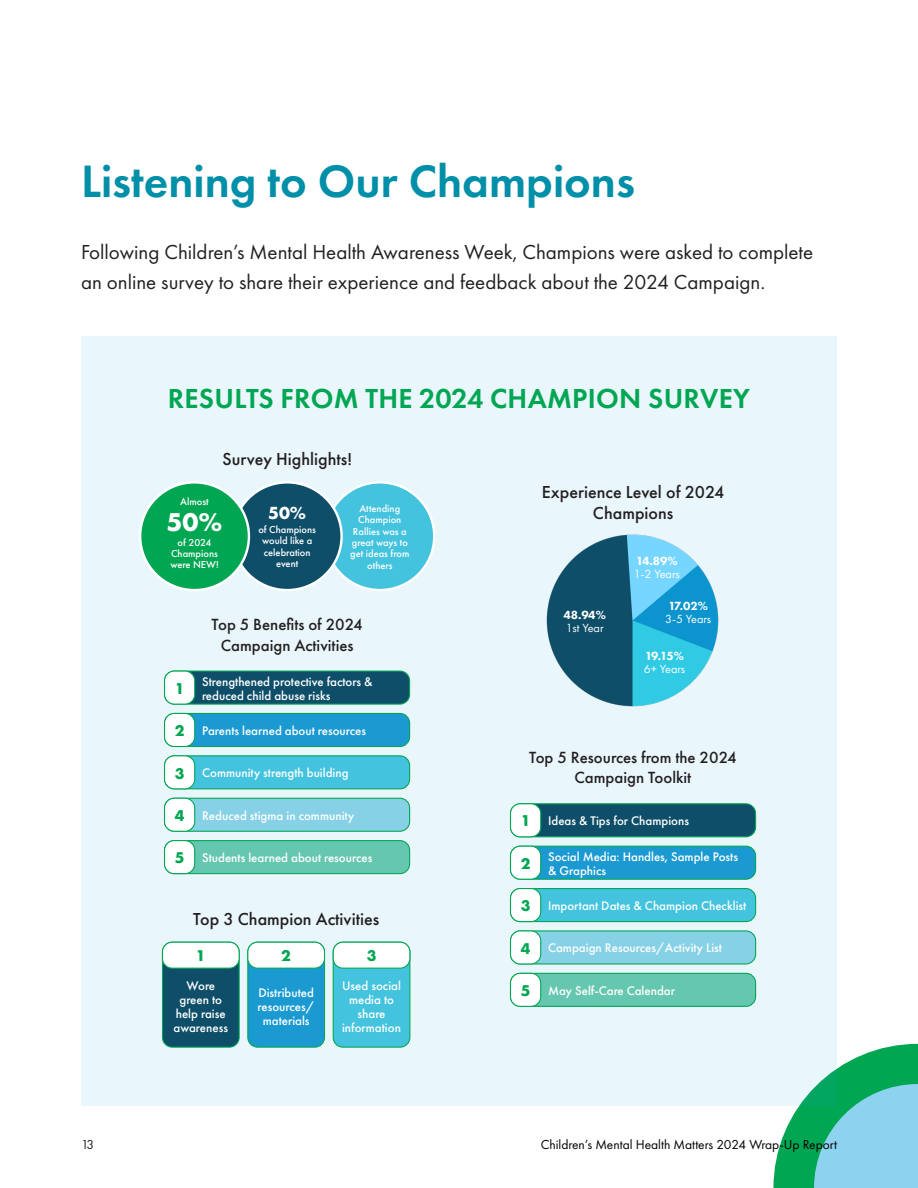
<style>
.page{position:relative;width:918px;height:1188px;background:#fff}
.page>*{position:absolute;margin:0;border:0;box-sizing:border-box;transform-origin:0 0}
.Header_1{font:600 47.1px "Futura PT";color:#008fa8}
.t1{font:600 28.5px "Futura PT";letter-spacing:.01em;color:#00a651}
.Champion_Survey_TEXT{font:700 26.7px "Futura PT";color:#fff}
.Copy_2{font:21px/30px "Futura PT";color:#231f20}
.Champion_Survey_TEXT-2{font:700 18.15px "Futura PT";color:#fff}
.Champion_Survey_H{font:500 18px/20.4px "Futura PT";color:#231f20;text-align:center}
.Copy_2-2{font:500 16.8px/20.4px "Futura PT";color:#231f20;text-align:center}
.t2{font:700 16.2px "Futura PT";color:#00a651}
.PAGE{font:13.5px "Futura PT";color:#000}
.PAGE-2{font:13.5px "Futura PT";color:#231f20}
.Champion_Survey_TEXT-3{font:500 12.9px/14.1px "Futura PT";color:#fff;text-align:center}
.Copy_2-3{font:12.3px/13px "Futura PT";color:#fff}
.Champion_Survey_TEXT-4{font:500 10.5px/11.4px "Futura PT";color:#fff;text-align:center}
.s1{font-weight:800}
</style>
<div class="page">
<svg style="left:773px;top:1044px;width:145px;height:144px;background:#5bc3ae"></svg>
<div style="left:81px;top:336px;width:756px;height:770px;background:#e9f6fc"></div>
<img style="left:546px;top:534px;width:173px;height:173px">
<div style="left:511px;top:846px;width:245px;height:33px;background:#1b9ad2;border-radius:10px"></div>
<div style="left:510px;top:846px;width:246px;height:34px;border:1px solid #00a651;border-radius:10px"></div>
<div style="left:511px;top:889px;width:245px;height:33px;background:#43c3de;border-radius:10px"></div>
<div style="left:510px;top:888px;width:246px;height:34px;border:1px solid #00a651;border-radius:10px"></div>
<div style="left:511px;top:931px;width:245px;height:33px;background:#87d1e6;border-radius:10px"></div>
<div style="left:510px;top:930px;width:246px;height:35px;border:1px solid #00a651;border-radius:10px"></div>
<div style="left:511px;top:973px;width:245px;height:33px;background:#66c7b1;border-radius:10px"></div>
<div style="left:510px;top:973px;width:246px;height:34px;border:1px solid #00a651;border-radius:10px"></div>
<div style="left:511px;top:846px;width:30px;height:33px;background:#fff;border-radius:10px"></div>
<div style="left:510px;top:846px;width:31px;height:34px;border:1px solid #00a651;border-radius:10px"></div>
<div style="left:511px;top:973px;width:30px;height:33px;background:#fff;border-radius:10px"></div>
<div style="left:510px;top:973px;width:31px;height:34px;border:1px solid #00a651;border-radius:10px"></div>
<div style="left:511px;top:889px;width:30px;height:33px;background:#fff;border-radius:10px"></div>
<div style="left:510px;top:888px;width:31px;height:34px;border:1px solid #00a651;border-radius:10px"></div>
<div style="left:511px;top:931px;width:30px;height:33px;background:#fff;border-radius:10px"></div>
<div style="left:510px;top:930px;width:31px;height:35px;border:1px solid #00a651;border-radius:10px"></div>
<div style="left:511px;top:804px;width:245px;height:33px;background:#0e4e69;border-radius:10px"></div>
<div style="left:510px;top:803px;width:246px;height:34px;border:1px solid #00a651;border-radius:10px"></div>
<div style="left:511px;top:804px;width:30px;height:33px;background:#fff;border-radius:10px"></div>
<div style="left:510px;top:803px;width:31px;height:34px;border:1px solid #00a651;border-radius:10px"></div>
<div style="left:165px;top:713px;width:245px;height:33px;background:#1b9ad2;border-radius:10px"></div>
<div style="left:164px;top:713px;width:246px;height:34px;border:1px solid #00a651;border-radius:10px"></div>
<div style="left:165px;top:756px;width:245px;height:33px;background:#43c3de;border-radius:10px"></div>
<div style="left:164px;top:755px;width:246px;height:34px;border:1px solid #00a651;border-radius:10px"></div>
<div style="left:165px;top:798px;width:245px;height:33px;background:#87d1e6;border-radius:10px"></div>
<div style="left:164px;top:798px;width:246px;height:34px;border:1px solid #00a651;border-radius:10px"></div>
<div style="left:165px;top:841px;width:245px;height:33px;background:#66c7b1;border-radius:10px"></div>
<div style="left:164px;top:840px;width:246px;height:34px;border:1px solid #00a651;border-radius:10px"></div>
<div style="left:165px;top:713px;width:30px;height:33px;background:#fff;border-radius:10px"></div>
<div style="left:164px;top:713px;width:31px;height:34px;border:1px solid #00a651;border-radius:10px"></div>
<div style="left:165px;top:841px;width:30px;height:33px;background:#fff;border-radius:10px"></div>
<div style="left:164px;top:840px;width:31px;height:34px;border:1px solid #00a651;border-radius:10px"></div>
<div style="left:165px;top:756px;width:30px;height:33px;background:#fff;border-radius:10px"></div>
<div style="left:164px;top:755px;width:31px;height:34px;border:1px solid #00a651;border-radius:10px"></div>
<div style="left:165px;top:798px;width:30px;height:33px;background:#fff;border-radius:10px"></div>
<div style="left:164px;top:798px;width:31px;height:34px;border:1px solid #00a651;border-radius:10px"></div>
<div style="left:165px;top:671px;width:245px;height:33px;background:#0e4e69;border-radius:10px"></div>
<div style="left:164px;top:671px;width:246px;height:34px;border:1px solid #00a651;border-radius:10px"></div>
<div style="left:165px;top:671px;width:30px;height:33px;background:#fff;border-radius:10px"></div>
<div style="left:164px;top:671px;width:31px;height:34px;border:1px solid #00a651;border-radius:10px"></div>
<div style="left:162px;top:942px;width:77px;height:105px;background:#0e4e69;border-radius:10px"></div>
<div style="left:162px;top:942px;width:78px;height:106px;border:1px solid #00a651;border-radius:10px"></div>
<div style="left:248px;top:942px;width:77px;height:105px;background:#1b9ad2;border-radius:10px"></div>
<div style="left:247px;top:942px;width:78px;height:106px;border:1px solid #00a651;border-radius:10px"></div>
<div style="left:333px;top:942px;width:77px;height:105px;background:#43c3de;border-radius:10px"></div>
<div style="left:333px;top:942px;width:77px;height:106px;border:1px solid #00a651;border-radius:10px"></div>
<div style="left:162px;top:942px;width:77px;height:26px;background:#fff;border-radius:10px"></div>
<div style="left:162px;top:942px;width:78px;height:27px;border:1px solid #00a651;border-radius:10px"></div>
<div style="left:248px;top:942px;width:77px;height:26px;background:#fff;border-radius:10px"></div>
<div style="left:247px;top:942px;width:78px;height:27px;border:1px solid #00a651;border-radius:10px"></div>
<div style="left:333px;top:942px;width:77px;height:26px;background:#fff;border-radius:10px"></div>
<div style="left:333px;top:942px;width:77px;height:27px;border:1px solid #00a651;border-radius:10px"></div>
<div style="left:325px;top:482px;width:109px;height:108px;background:#43c3de;border-radius:50%"></div>
<div style="left:233px;top:482px;width:109px;height:108px;background:#0e4e69;border-radius:50%"></div>
<div style="left:140px;top:482px;width:109px;height:108px;background:#00a652;border-radius:50%"></div>
<div style="left:139px;top:481px;width:111px;height:110px;border:2px solid #fff;border-radius:50%"></div>
<p class="Header_1" style="left:81px;top:152px;width:556px">Listening to Our Champions</p>
<p class="Copy_2" style="left:81px;top:237px;width:734px">Following Children’s Mental Health Awareness Week, Champions were asked to complete an online survey to share their experience and feedback about the 2024 Campaign.</p>
<p class="t1" style="left:168px;top:381px;width:584px">RESULTS FROM THE 2024 CHAMPION SURVEY</p>
<p class="Champion_Survey_H" style="left:223px;top:449px;width:131px">Survey Highlights!</p>
<p class="Champion_Survey_TEXT-4" style="left:180px;top:496px;width:30px">Almost</p>
<p class="Champion_Survey_TEXT" style="left:167px;top:505px;width:57px">50%</p>
<p class="Champion_Survey_TEXT-4" style="left:170px;top:536px;width:50px">of 2024<br>Champions were NEW!</p>
<p class="Champion_Survey_TEXT-2" style="left:268px;top:501px;width:40px">50%</p>
<p class="Champion_Survey_TEXT-4" style="left:258px;top:524px;width:59px">of Champions would like a celebration event</p>
<p class="Champion_Survey_TEXT-4" style="left:350px;top:503px;width:61px">Attending<br>Champion<br>Rallies was a great ways to get ideas from others</p>
<p class="t2" style="left:175px;top:678px;width:11px">1</p>
<p class="t2" style="left:175px;top:720px;width:11px">2</p>
<p class="t2" style="left:175px;top:763px;width:11px">3</p>
<p class="t2" style="left:175px;top:805px;width:11px">4</p>
<p class="t2" style="left:175px;top:847px;width:11px">5</p>
<p class="Copy_2-2" style="left:212px;top:614px;width:153px">Top 5 Benefits of 2024<br>Campaign Activities</p>
<p class="Champion_Survey_TEXT-3" style="left:202px;top:674px;width:172px;text-align:left">Strengthened protective factors &amp; reduced child abuse risks</p>
<p class="Champion_Survey_TEXT-3" style="left:202px;top:724px;width:166px">Parents learned about resources</p>
<p class="Champion_Survey_TEXT-3" style="left:202px;top:766px;width:148px">Community strength building</p>
<p class="Champion_Survey_TEXT-3" style="left:202px;top:808px;width:154px">Reduced stigma in community</p>
<p class="Champion_Survey_TEXT-3" style="left:202px;top:851px;width:172px">Students learned about resources</p>
<p class="Champion_Survey_H" style="left:193px;top:909px;width:188px">Top 3 Champion Activities</p>
<p class="t2" style="left:196px;top:945px;width:11px">1</p>
<p class="t2" style="left:281px;top:945px;width:11px">2</p>
<p class="t2" style="left:367px;top:945px;width:11px">3</p>
<p class="Champion_Survey_TEXT-3" style="left:174px;top:978px;width:56px">Wore green to help raise awareness</p>
<p class="Champion_Survey_TEXT-3" style="left:258px;top:985px;width:59px">Distributed resources/ materials</p>
<p class="Champion_Survey_TEXT-3" style="left:342px;top:978px;width:60px">Used social media to share information</p>
<p class="Champion_Survey_H" style="left:542px;top:482px;width:184px">Experience Level of 2024<br>Champions</p>
<p class="Copy_2-3" style="left:564px;top:608px;width:44px"><span class="s1">48.94%<br></span>1st Year</p>
<p class="Copy_2-3" style="left:634px;top:554px;width:48px"><span class="s1">14.89%<br></span>1-2 Years</p>
<p class="Copy_2-3" style="left:665px;top:600px;width:48px"><span class="s1">17.02%<br></span>3-5 Years</p>
<p class="Copy_2-3" style="left:644px;top:649px;width:43px"><span class="s1">19.15%<br></span>6+ Years</p>
<p class="Copy_2-2" style="left:529px;top:747px;width:209px">Top 5 Resources from the 2024<br>Campaign Toolkit</p>
<p class="Champion_Survey_TEXT-3" style="left:548px;top:814px;width:142px">Ideas &amp; Tips for Champions</p>
<p class="Champion_Survey_TEXT-3" style="left:548px;top:849px;width:192px;text-align:left">Social Media: Handles, Sample Posts &amp; Graphics</p>
<p class="t2" style="left:521px;top:811px;width:11px">1</p>
<p class="t2" style="left:521px;top:853px;width:11px">2</p>
<p class="t2" style="left:521px;top:895px;width:11px">3</p>
<p class="t2" style="left:521px;top:938px;width:11px">4</p>
<p class="t2" style="left:521px;top:980px;width:11px">5</p>
<p class="Champion_Survey_TEXT-3" style="left:548px;top:899px;width:200px">Important Dates &amp; Champion Checklist</p>
<p class="Champion_Survey_TEXT-3" style="left:548px;top:941px;width:175px">Campaign Resources/Activity List</p>
<p class="Champion_Survey_TEXT-3" style="left:548px;top:983px;width:129px">May Self-Care Calendar</p>
<p class="PAGE-2" style="left:81px;top:1136px;width:15px">13</p>
<p class="PAGE" style="left:541px;top:1136px;width:298px">Children’s Mental Health Matters 2024 Wrap-Up Report</p>
</div>
